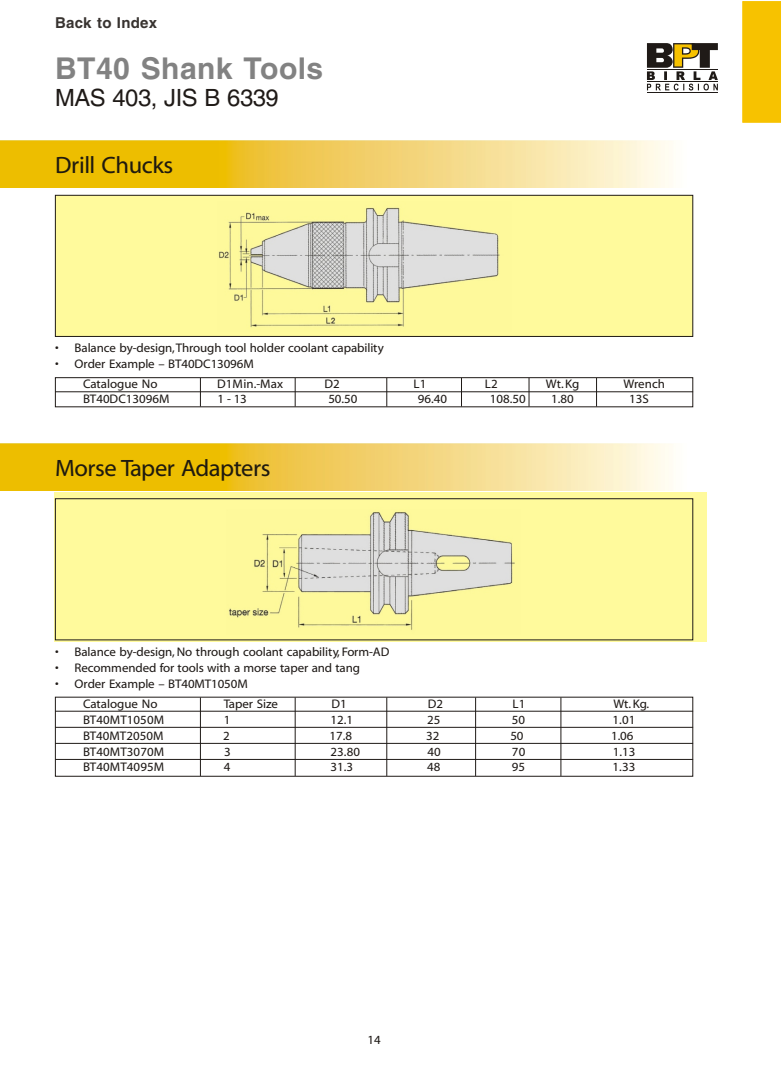
<style>
.page{position:relative;width:784px;height:1080px;background:#fff}
.page>*{position:absolute;margin:0;border:0;box-sizing:border-box;transform-origin:0 0}
.t1{font:700 30px "Helvetica";letter-spacing:.015em;color:#828282}
.t2{font:23.75px "Myriad Web";letter-spacing:-.02em;color:#1f1a0f}
.t3{font:23.75px "Helvetica";letter-spacing:-.02em;color:#1f1a17}
.t4{font:700 15px "Helvetica";letter-spacing:.015em;color:#383330}
.t5{font:12.5px/20.1px "Myriad Web";letter-spacing:-.01em;color:#1f1a17}
</style>
<div class="page">
<div style="left:742px;top:1px;width:39px;height:122px;background:#f7c200;border:1px solid #f7c200"></div>
<div style="left:55px;top:492px;width:651px;height:150px;background:#fffa9c"></div>
<img style="left:0;top:140px;width:674px;height:47px">
<hr style="left:55px;top:391px;width:638px;height:1px;background:#1f1a17">
<div style="left:55px;top:377px;width:638px;height:30px;border:1px solid #1f1a17"></div>
<svg style="left:596px;top:378px;width:1px;height:29px"></svg>
<svg style="left:386px;top:378px;width:1px;height:29px"></svg>
<svg style="left:461px;top:378px;width:1px;height:29px"></svg>
<svg style="left:529px;top:378px;width:1px;height:29px"></svg>
<svg style="left:200px;top:378px;width:1px;height:29px"></svg>
<svg style="left:295px;top:378px;width:1px;height:29px"></svg>
<div style="left:55px;top:498px;width:638px;height:142px;border:1px solid #1f1a17"></div>
<img style="left:0;top:443px;width:674px;height:47px">
<div style="left:55px;top:195px;width:638px;height:142px;border:1px solid #1f1a17"></div>
<hr style="left:55px;top:711px;width:638px;height:1px;background:#1f1a17">
<hr style="left:55px;top:727px;width:638px;height:1px;background:#1f1a17">
<hr style="left:55px;top:743px;width:638px;height:1px;background:#1f1a17">
<hr style="left:55px;top:759px;width:638px;height:1px;background:#1f1a17">
<div style="left:55px;top:697px;width:638px;height:80px;border:1px solid #1f1a17"></div>
<hr style="left:386px;top:697px;width:1px;height:79px;background:#1f1a17">
<hr style="left:475px;top:697px;width:1px;height:79px;background:#1f1a17">
<hr style="left:560px;top:697px;width:1px;height:79px;background:#1f1a17">
<hr style="left:200px;top:697px;width:1px;height:79px;background:#1f1a17">
<hr style="left:295px;top:697px;width:1px;height:79px;background:#1f1a17">
<img style="left:224px;top:507px;width:297px;height:128px">
<img style="left:218px;top:201px;width:293px;height:131px">
<hr style="left:647px;top:92px;width:71px;height:1px;background:#1f1a17">
<svg style="left:647px;top:43px;width:71px;height:48px"></svg>
<p class="t4" style="left:55px;top:17px;width:103px">Back to Index</p>
<h1 class="t1" style="left:55px;top:57px;width:270px">BT40 Shank Tools</h1>
<h2 class="t3" style="left:55px;top:88px;width:225px">MAS 403, JIS B 6339</h2>
<h2 class="t2" style="left:55px;top:156px;width:120px">Drill Chucks</h2>
<p class="t5" style="left:55px;top:339px;width:330px">• Balance by-design,Through tool holder coolant capability</p>
<p class="t5" style="left:83px;top:355px;width:172px;text-indent:-28px">• Order Example – BT40DC13096M<br>Catalogue No</p>
<p class="t5" style="left:217px;top:375px;width:67px">D1Min.-Max</p>
<p class="t5" style="left:324px;top:375px;width:17px">D2</p>
<p class="t5" style="left:414px;top:375px;width:14px">L1</p>
<p class="t5" style="left:485px;top:375px;width:14px">L2</p>
<p class="t5" style="left:546px;top:375px;width:35px">Wt. Kg</p>
<p class="t5" style="left:623px;top:375px;width:43px">Wrench</p>
<p class="t5" style="left:83px;top:389px;width:88px">BT40DC13096M</p>
<p class="t5" style="left:217px;top:389px;width:31px">1 - 13</p>
<p class="t5" style="left:328px;top:389px;width:31px">50.50</p>
<p class="t5" style="left:418px;top:389px;width:31px">96.40</p>
<p class="t5" style="left:490px;top:389px;width:37px">108.50</p>
<p class="t5" style="left:551px;top:389px;width:24px">1.80</p>
<p class="t5" style="left:629px;top:389px;width:21px">13S</p>
<h2 class="t2" style="left:55px;top:459px;width:217px">Morse Taper Adapters</h2>
<p class="t5" style="left:55px;top:642px;width:336px">• Balance by-design, No through coolant capability, Form-AD</p>
<p class="t5" style="left:55px;top:658px;width:306px">• Recommended for tools with a morse taper and tang</p>
<p class="t5" style="left:83px;top:674px;width:166px;text-indent:-28px">• Order Example – BT40MT1050M<br>Catalogue No</p>
<p class="t5" style="left:224px;top:695px;width:56px">Taper Size</p>
<p class="t5" style="left:331px;top:695px;width:17px">D1</p>
<p class="t5" style="left:428px;top:695px;width:17px">D2</p>
<p class="t5" style="left:512px;top:695px;width:14px">L1</p>
<p class="t5" style="left:613px;top:695px;width:37px">Wt.Kg.</p>
<p class="t5" style="left:83px;top:711px;width:83px">BT40MT1050M</p>
<p class="t5" style="left:224px;top:711px;width:8px">1</p>
<p class="t5" style="left:330px;top:711px;width:24px">12.1</p>
<p class="t5" style="left:427px;top:711px;width:15px">25</p>
<p class="t5" style="left:512px;top:711px;width:15px">50</p>
<p class="t5" style="left:612px;top:711px;width:24px">1.01</p>
<p class="t5" style="left:83px;top:727px;width:82px">BT40MT2050M</p>
<p class="t5" style="left:223px;top:727px;width:8px">2</p>
<p class="t5" style="left:329px;top:727px;width:24px">17.8</p>
<p class="t5" style="left:426px;top:727px;width:15px">32</p>
<p class="t5" style="left:510px;top:727px;width:15px">50</p>
<p class="t5" style="left:611px;top:727px;width:24px">1.06</p>
<p class="t5" style="left:83px;top:743px;width:83px">BT40MT3070M</p>
<p class="t5" style="left:224px;top:743px;width:8px">3</p>
<p class="t5" style="left:330px;top:743px;width:31px">23.80</p>
<p class="t5" style="left:427px;top:743px;width:15px">40</p>
<p class="t5" style="left:512px;top:743px;width:15px">70</p>
<p class="t5" style="left:612px;top:743px;width:24px">1.13</p>
<p class="t5" style="left:83px;top:758px;width:83px">BT40MT4095M</p>
<p class="t5" style="left:224px;top:758px;width:8px">4</p>
<p class="t5" style="left:330px;top:758px;width:24px">31.3</p>
<p class="t5" style="left:427px;top:758px;width:15px">48</p>
<p class="t5" style="left:512px;top:758px;width:15px">95</p>
<p class="t5" style="left:612px;top:758px;width:24px">1.33</p>
<p class="t5" style="left:367px;top:1031px;width:15px">14</p>
</div>
